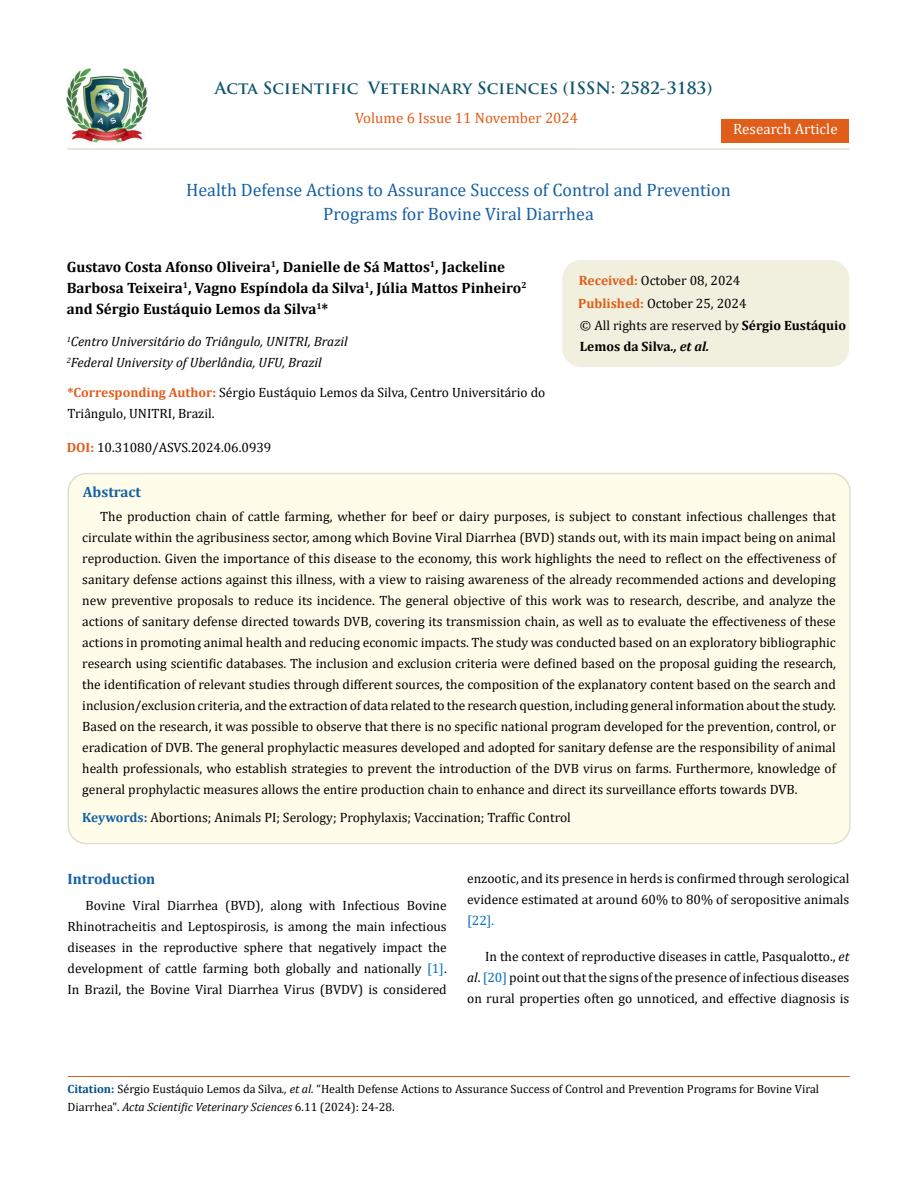
<style>
.page{position:relative;width:917px;height:1188px;background:#fff}
.page>*{position:absolute;margin:0;border:0;box-sizing:border-box;transform-origin:0 0}
.t1{font:18px/24px "Cambria";color:#1560a6;text-align:center}
.t2{font:700 16.5px "Trajan Pro";color:#0e546a}
.t3{font:700 15px/21px "Cambria";color:#000}
.t4{font:15px "Cambria";color:#e05d1a}
.t5{font:700 15px "Cambria";color:#1560a6}
.t6{font:15px "Cambria";color:#fff}
.t7{font:13.5px/21px "Cambria";color:#000}
.t8{font:italic 13.5px/21px "Cambria";color:#000}
.t9{font:700 13.5px/21px "Cambria";color:#000}
.t10{font:13.5px "Cambria";color:#0070c0}
.t11{font:12px/18px "Cambria";color:#000}
.s1{font-weight:700;color:#e05d1a}
.s2{font-weight:400}
.s3{font-style:italic}
.s4{font-weight:700;color:#1560a6}
.s5{color:#0070c0}
.s6{font-weight:700;color:#035089}
</style>
<div class="page">
<img style="left:67px;top:68px;width:80px;height:74px">
<div style="left:721px;top:119px;width:128px;height:23px;background:#e05d1a"></div>
<div style="left:563px;top:261px;width:285px;height:105px;background:#f1f0de;border-radius:18px"></div>
<div style="left:562px;top:260px;width:287px;height:107px;border:2px solid #f1f0de;border-radius:18px"></div>
<div style="left:68px;top:474px;width:781px;height:370px;background:#fffde9;border-radius:18px"></div>
<div style="left:67px;top:473px;width:783px;height:371px;border:2px solid #e0dfcd;border-radius:18px"></div>
<hr style="left:68px;top:1076px;width:781px;height:1px;background:#e05d1a">
<hr style="left:67px;top:148px;width:782px;height:2px;background:#e0dfcd">
<p class="t2" style="left:215px;top:77px;width:499px">Acta Scientific Veterinary Sciences (ISSN: 2582-3183)</p>
<p class="t4" style="left:355px;top:109px;width:224px">Volume 6 Issue 11 November 2024</p>
<p class="t6" style="left:733px;top:120px;width:106px">Research Article</p>
<h1 class="t1" style="left:186px;top:178px;width:546px">Health Defense Actions to Assurance Success of Control and Prevention<br>Programs for Bovine Viral Diarrhea</h1>
<p class="t3" style="left:67px;top:256px;width:461px">Gustavo Costa Afonso Oliveira<sup>1</sup>, Danielle de Sá Mattos<sup>1</sup>, Jackeline<br>Barbosa Teixeira<sup>1</sup>, Vagno Espíndola da Silva<sup>1</sup>, Júlia Mattos Pinheiro<sup>2 </sup>and Sérgio Eustáquio Lemos da Silva<sup>1</sup>*</p>
<p class="t8" style="left:67px;top:331px;width:282px"><sup>1</sup>Centro Universitário do Triângulo, UNITRI, Brazil<br><sup>2</sup>Federal University of Uberlândia, UFU, Brazil</p>
<p class="t7" style="left:67px;top:382px;width:479px"><span class="s1">*Corresponding Author:</span> Sérgio Eustáquio Lemos da Silva, Centro Universitário do<br>Triângulo, UNITRI, Brazil.</p>
<p class="t7" style="left:578px;top:269px;width:170px;line-height:23px"><span class="s1">Received:</span> October 08, 2024<br><span class="s1">Published:</span> October 25, 2024</p>
<p class="t9" style="left:580px;top:314px;width:268px"><span class="s2">© All rights are reserved by</span> Sérgio Eustáquio<br>Lemos da Silva<span class="s3">., et al.</span></p>
<p class="t7" style="left:67px;top:437px;width:206px"><span class="s1">DOI:</span> 10.31080/ASVS.2024.06.0939</p>
<p class="t5" style="left:83px;top:481px;width:60px">Abstract</p>
<p class="t7" style="left:82px;top:505px;width:755px;text-align:justify;text-indent:18px">The production chain of cattle farming, whether for beef or dairy purposes, is subject to constant infectious challenges that circulate within the agribusiness sector, among which Bovine Viral Diarrhea (BVD) stands out, with its main impact being on animal reproduction. Given the importance of this disease to the economy, this work highlights the need to reflect on the effectiveness of sanitary defense actions against this illness, with a view to raising awareness of the already recommended actions and developing new preventive proposals to reduce its incidence. The general objective of this work was to research, describe, and analyze the actions of sanitary defense directed towards DVB, covering its transmission chain, as well as to evaluate the effectiveness of these actions in promoting animal health and reducing economic impacts. The study was conducted based on an exploratory bibliographic research using scientific databases. The inclusion and exclusion criteria were defined based on the proposal guiding the research, the identification of relevant studies through different sources, the composition of the explanatory content based on the search and inclusion/exclusion criteria, and the extraction of data related to the research question, including general information about the study.<br>Based on the research, it was possible to observe that there is no specific national program developed for the prevention, control, or eradication of DVB. The general prophylactic measures developed and adopted for sanitary defense are the responsibility of animal health professionals, who establish strategies to prevent the introduction of the DVB virus on farms. Furthermore, knowledge of general prophylactic measures allows the entire production chain to enhance and direct its surveillance efforts towards DVB.</p>
<p class="t7" style="left:82px;top:807px;width:490px"><span class="s4">Keywords:</span> Abortions; Animals PI; Serology; Prophylaxis; Vaccination; Traffic Control</p>
<p class="t5" style="left:68px;top:869px;width:89px">Introduction</p>
<p class="t7" style="left:68px;top:895px;width:381px;text-align:justify;text-indent:18px">Bovine Viral Diarrhea (BVD), along with Infectious Bovine Rhinotracheitis and Leptospirosis, is among the main infectious diseases in the reproductive sphere that negatively impact the development of cattle farming both globally and nationally <span class="s5">[1]</span>.<br>In Brazil, the Bovine Viral Diarrhea Virus (BVDV) is considered</p>
<p class="t7" style="left:467px;top:868px;width:384px">enzootic, and its presence in herds is confirmed through serological evidence estimated at around 60% to 80% of seropositive animals</p>
<p class="t10" style="left:467px;top:913px;width:29px">[22].</p>
<p class="t7" style="left:467px;top:946px;width:384px;text-align:justify;text-indent:18px">In the context of reproductive diseases in cattle, Pasqualotto., <span class="s3">et al</span>. <span class="s5">[20]</span> point out that the signs of the presence of infectious diseases on rural properties often go unnoticed, and effective diagnosis is</p>
<p class="t11" style="left:68px;top:1080px;width:753px"><span class="s6">Citation:</span> Sérgio Eustáquio Lemos da Silva<span class="s3">., et al.</span> “Health Defense Actions to Assurance Success of Control and Prevention Programs for Bovine Viral<br>Diarrhea". <span class="s3">Acta Scientific Veterinary Sciences</span> 6.11 (2024): 24-28.</p>
</div>
